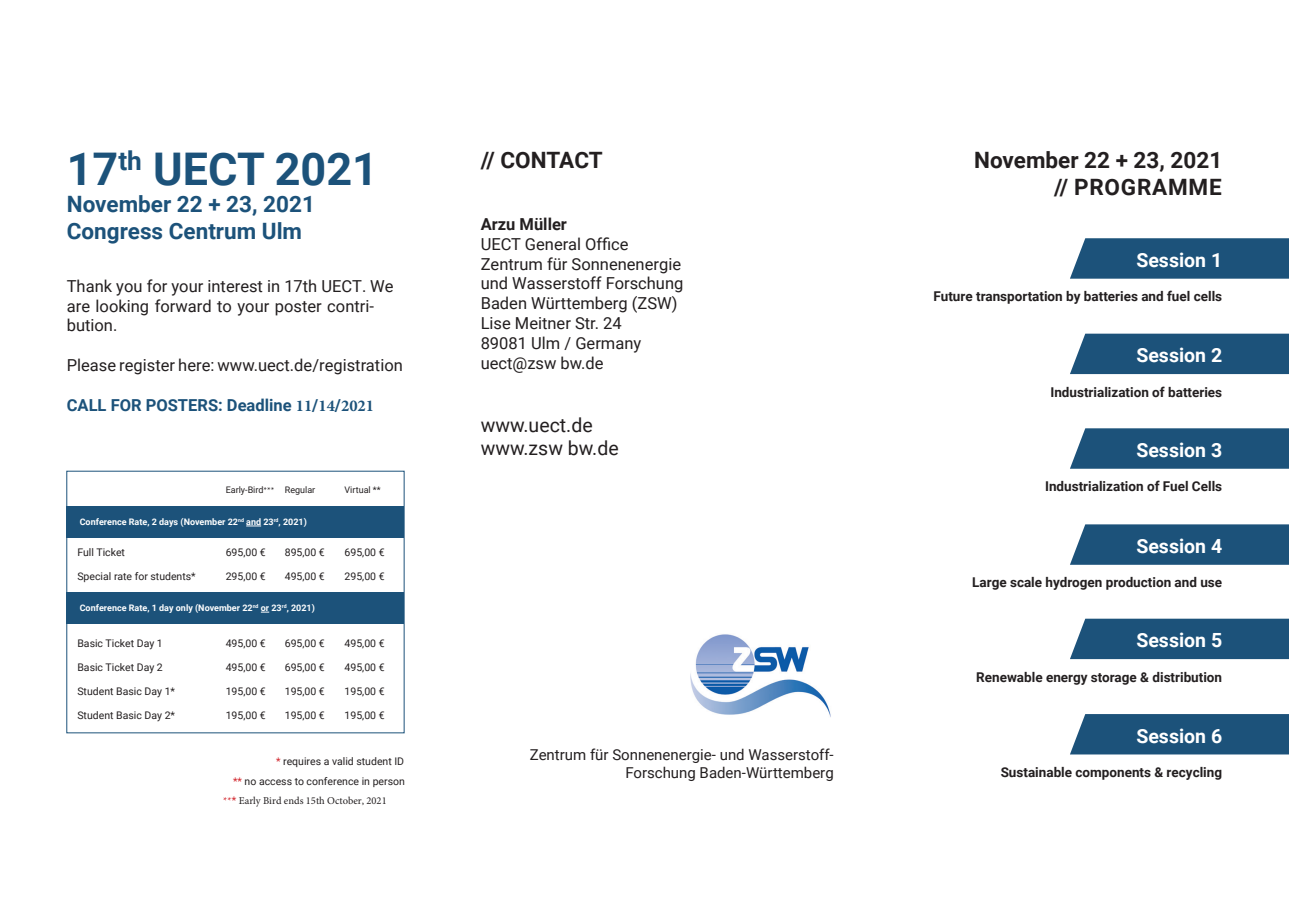
<style>
.page{position:relative;width:1289px;height:919px;background:#fff}
.page>*{position:absolute;margin:0;border:0;box-sizing:border-box;transform-origin:0 0}
.t1{font:700 45px "Roboto";color:#1c527a}
.t2{font:700 22.5px/27px "Roboto";color:#231f20;text-align:right}
.t3{font:700 22.5px/27px "Roboto";color:#1c527a}
.t4{font:700 19.5px "Roboto";color:#fff}
.t5{font:19.5px/23.4px "Roboto";color:#231f20}
.t6{font:16.5px/19.8px "Roboto";color:#231f20}
.t7{font:700 16.5px "Roboto";color:#1c527a}
.t8{font:700 16.5px "Roboto";color:#231f20}
.t9{font:15px/18px "Roboto";color:#231f20;text-align:right}
.t10{font:700 13.5px "Roboto";color:#231f20}
.t11{font:10.5px/19.6px "Roboto";color:#231f20;text-align:right}
.t12{font:10.5px "Minion Pro";color:#231f20}
.t13{font:700 9px "Roboto";color:#fff}
.t14{font:9px "Roboto";color:#231f20}
.s1{font-family:"Minion Pro"}
.s2{color:#d1232a}
.s3{font-family:"Roboto";color:#d1232a}
</style>
<div class="page">
<div style="left:67px;top:506px;width:337px;height:31px;background:#1c527a"></div>
<div style="left:67px;top:592px;width:337px;height:31px;background:#1c527a"></div>
<svg style="left:246px;top:525px;width:15px;height:1px"></svg>
<svg style="left:1070px;top:238px;width:218px;height:41px;background:#275a80"></svg>
<div style="left:1070px;top:333px;width:218px;height:41px;background:#1c527a"></div>
<div style="left:1070px;top:428px;width:218px;height:40px;background:#1c527a"></div>
<div style="left:1070px;top:524px;width:218px;height:40px;background:#1c527a"></div>
<div style="left:1070px;top:618px;width:218px;height:41px;background:#1c527a"></div>
<div style="left:1070px;top:714px;width:218px;height:40px;background:#1c527a"></div>
<img style="left:690px;top:634px;width:141px;height:83px">
<h1 class="t1" style="left:67px;top:138px;width:313px">17<sup>th</sup> UECT 2021</h1>
<h2 class="t3" style="left:67px;top:190px;width:250px">November 22 + 23, 2021<br>Congress Centrum Ulm</h2>
<h3 class="t6" style="left:67px;top:275px;width:328px">Thank you for your interest in 17th UECT. We are looking forward to your poster contri&shy;bution.</h3>
<h3 class="t6" style="left:67px;top:354px;width:337px">Please register here: www.uect.de/registration</h3>
<h3 class="t7" style="left:67px;top:393px;width:309px">CALL FOR POSTERS: Deadline <span class="s1">11</span>/<span class="s1">14</span>/<span class="s1">2021</span></h3>
<p class="t14" style="left:285px;top:484px;width:32px">Regular</p>
<p class="t14" style="left:344px;top:484px;width:38px">Virtual **</p>
<p class="t13" style="left:80px;top:515px;width:229px">Conference Rate, 2 days (November 22<sup>nd</sup> and 23<sup>rd</sup>, 2021)</p>
<p class="t14" style="left:226px;top:484px;width:50px">Early-Bird<span class="s1">***</span></p>
<p class="t11" style="left:77px;top:541px;width:49px">Full Ticket</p>
<p class="t11" style="left:77px;top:565px;width:120px">Special rate for students*</p>
<p class="t11" style="left:226px;top:541px;width:42px">695,00 €</p>
<p class="t11" style="left:226px;top:565px;width:42px">295,00 €</p>
<p class="t11" style="left:285px;top:541px;width:42px">895,00 €</p>
<p class="t11" style="left:285px;top:565px;width:42px">495,00 €</p>
<p class="t11" style="left:344px;top:541px;width:42px">695,00 €</p>
<p class="t11" style="left:344px;top:565px;width:42px">295,00 €</p>
<p class="t13" style="left:80px;top:602px;width:237px">Conference Rate, 1 day only (November 22<sup>nd</sup> or 23<sup>rd</sup>, 2021)</p>
<p class="t11" style="left:77px;top:633px;width:87px">Basic Ticket Day 1</p>
<p class="t11" style="left:77px;top:657px;width:87px">Basic Ticket Day 2</p>
<p class="t11" style="left:77px;top:681px;width:99px">Student Basic Day 1*</p>
<p class="t11" style="left:77px;top:705px;width:99px">Student Basic Day 2*</p>
<p class="t11" style="left:226px;top:633px;width:42px">495,00 €</p>
<p class="t11" style="left:226px;top:657px;width:42px">495,00 €</p>
<p class="t11" style="left:226px;top:681px;width:42px">195,00 €</p>
<p class="t11" style="left:226px;top:705px;width:42px">195,00 €</p>
<p class="t11" style="left:285px;top:633px;width:42px">695,00 €</p>
<p class="t11" style="left:285px;top:657px;width:42px">695,00 €</p>
<p class="t11" style="left:285px;top:681px;width:42px">195,00 €</p>
<p class="t11" style="left:285px;top:705px;width:42px">195,00 €</p>
<p class="t11" style="left:344px;top:633px;width:42px">495,00 €</p>
<p class="t11" style="left:344px;top:657px;width:42px">495,00 €</p>
<p class="t11" style="left:344px;top:681px;width:42px">195,00 €</p>
<p class="t11" style="left:344px;top:705px;width:42px">195,00 €</p>
<h2 class="t2" style="left:480px;top:146px;width:123px">// CONTACT</h2>
<h3 class="t8" style="left:480px;top:212px;width:88px">Arzu Müller</h3>
<h3 class="t6" style="left:480px;top:233px;width:204px">UECT General Office<br>Zentrum für Sonnenenergie und Wasserstoff Forschung<br>Baden Württemberg (ZSW)<br>Lise Meitner Str. 24<br>89081 Ulm / Germany uect@zsw bw.de</h3>
<h3 class="t5" style="left:480px;top:412px;width:139px">www.uect.de www.zsw bw.de</h3>
<p class="t11" style="left:233px;top:751px;width:173px"><span class="s2">*</span> requires a valid student ID<br><span class="s2">**</span> no access to conference in person</p>
<h3 class="t9" style="left:529px;top:744px;width:305px">Zentrum für Sonnenenergie- und Wasserstoff-<br>Forschung Baden-Württemberg</h3>
<p class="t12" style="left:223px;top:793px;width:165px"><span class="s2">**</span><span class="s3">*</span> Early Bird ends 15th October, 2021</p>
<h2 class="t2" style="left:974px;top:146px;width:250px">November 22 + 23, 2021 // PROGRAMME</h2>
<h3 class="t4" style="left:1136px;top:246px;width:87px">Session 1</h3>
<p class="t10" style="left:933px;top:287px;width:290px">Future transportation by batteries and fuel cells</p>
<h3 class="t4" style="left:1136px;top:341px;width:87px">Session 2</h3>
<p class="t10" style="left:1050px;top:382px;width:173px">Industrialization of batteries</p>
<h3 class="t4" style="left:1136px;top:436px;width:87px">Session 3</h3>
<p class="t10" style="left:1045px;top:477px;width:178px">Industrialization of Fuel Cells</p>
<h3 class="t4" style="left:1136px;top:532px;width:87px">Session 4</h3>
<p class="t10" style="left:972px;top:573px;width:251px">Large scale hydrogen production and use</p>
<h3 class="t4" style="left:1136px;top:626px;width:87px">Session 5</h3>
<p class="t10" style="left:976px;top:667px;width:247px">Renewable energy storage &amp; distribution</p>
<h3 class="t4" style="left:1136px;top:722px;width:87px">Session 6</h3>
<p class="t10" style="left:1000px;top:762px;width:223px">Sustainable components &amp; recycling</p>
</div>
